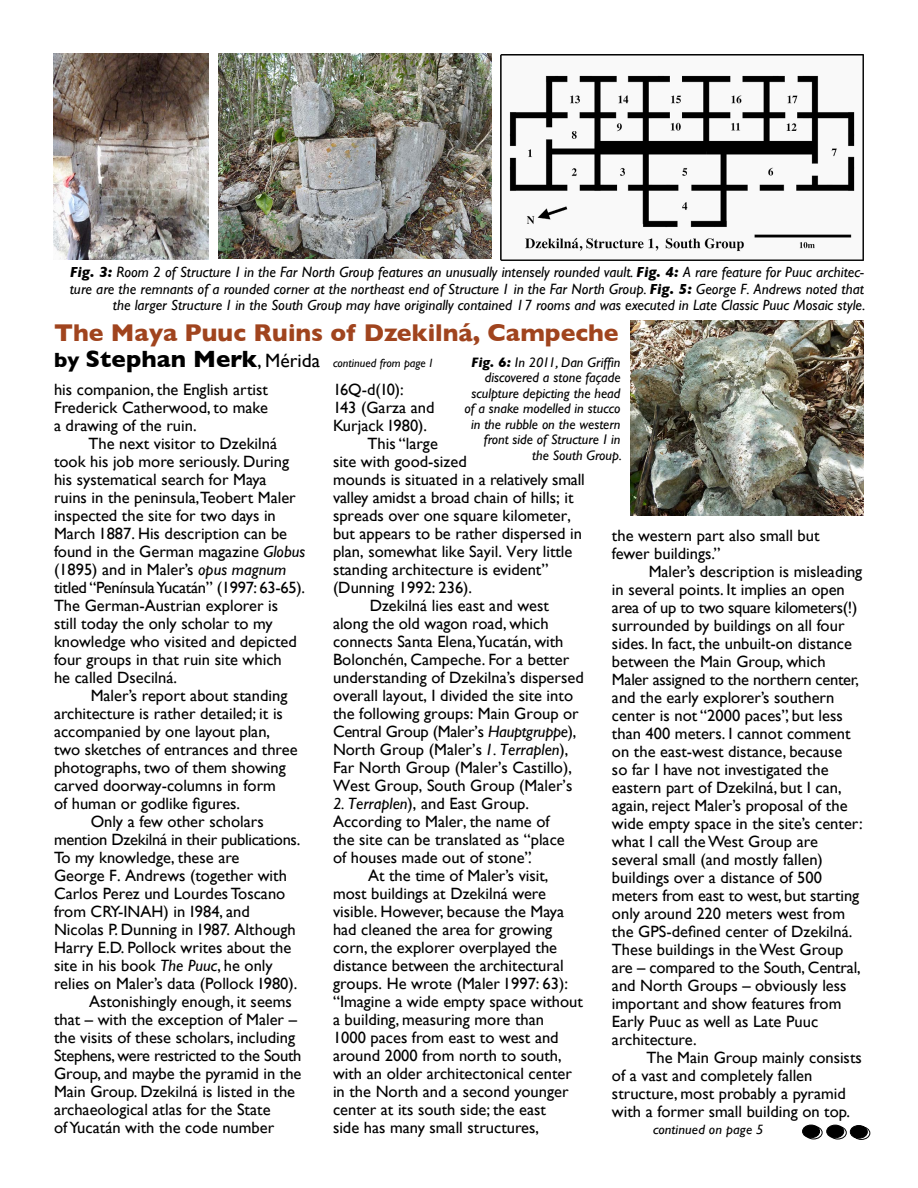
<style>
.page{position:relative;width:918px;height:1188px;background:#fff}
.page>*{position:absolute;margin:0;border:0;box-sizing:border-box;transform-origin:0 0}
.t1{font:700 24.75px "Gill Sans";color:#a0441e}
.t2{font:16.35px/18px "Gill Sans";color:#000}
.t3{font:16.35px "Gill Sans";letter-spacing:-.02em;color:#000}
.t4{font:italic 15px "Gill Sans";color:#000}
.t5{font:italic 14.85px/16.5px "Gill Sans";color:#000;text-align:right}
.t6{font:italic 13.95px/15.5px "Gill Sans";color:#000;text-align:right}
.t7{font:italic 13.5px "Gill Sans";letter-spacing:.01em;color:#000;scale:1.05 1}
.t8{font:italic 12px "Gill Sans";color:#000}
.s1{font-weight:700;font-size:14.85px}
.s2{font-size:14.85px}
.s3{font-size:15px}
.s4{font-weight:700}
.s5{font-weight:700;font-style:normal;font-size:21px}
.s6{font-weight:700;font-style:normal;font-size:24px}
.s7{font-style:normal;font-size:19.35px}
.s8{font-style:italic}
</style>
<div class="page">
<img style="left:219px;top:54px;width:273px;height:205px">
<img style="left:54px;top:54px;width:154px;height:206px">
<img style="left:501px;top:54px;width:363px;height:207px">
<div style="left:805px;top:1126px;width:18px;height:13px;border:1px solid #000;border-radius:50%"></div>
<div style="left:803px;top:1125px;width:17px;height:13px;background:#000;border-radius:50%"></div>
<div style="left:802px;top:1125px;width:18px;height:13px;border:1px solid #000;border-radius:50%"></div>
<div style="left:829px;top:1126px;width:18px;height:13px;border:1px solid #000;border-radius:50%"></div>
<div style="left:827px;top:1125px;width:17px;height:13px;background:#000;border-radius:50%"></div>
<div style="left:826px;top:1125px;width:18px;height:13px;border:1px solid #000;border-radius:50%"></div>
<div style="left:852px;top:1126px;width:18px;height:14px;border:1px solid #000;border-radius:50%"></div>
<div style="left:850px;top:1126px;width:17px;height:12px;background:#000;border-radius:50%"></div>
<div style="left:850px;top:1125px;width:18px;height:14px;border:1px solid #000;border-radius:50%"></div>
<img style="left:631px;top:321px;width:233px;height:194px">
<p class="t4" style="left:70px;top:264px;width:796px"><span class="s1">Fig. 3:</span> Room 2 of Structure 1 in the Far North Group features an unusually intensely rounded vault. <span class="s1">Fig. 4:</span> <span class="s2">A rare feature for Puuc architec-</span></p>
<p class="t5" style="left:70px;top:281px;width:797px">ture are the remnants of a rounded corner at the northeast end of Structure 1 <span class="s3">in the Far North Group</span>. <span class="s4">Fig. 5:</span> George F. Andrews noted that the larger Structure 1 in the South Group may have originally contained 17 rooms and was executed in Late Classic Puuc Mosaic style.</p>
<h1 class="t1" style="left:54px;top:313px;width:566px">The Maya Puuc Ruins of Dzekilná, Campeche</h1>
<p class="t8" style="left:54px;top:356px;width:382px"><span class="s5">by</span> <span class="s6">Stephan Merk</span><span class="s7">, Mérida</span> continued from page 1</p>
<p class="t6" style="left:464px;top:354px;width:159px"><span class="s4">Fig. 6:</span> In 2011, Dan Griffin discovered a stone façade sculpture depicting the head of a snake modelled in stucco in the rubble on the western front side of Structure 1 in<br>the South Group.</p>
<p class="t2" style="left:333px;top:381px;width:72px">16Q-d(10):</p>
<p class="t2" style="left:333px;top:399px;width:103px">143 (Garza and</p>
<p class="t2" style="left:333px;top:417px;width:96px">Kurjack 1980).</p>
<p class="t2" style="left:368px;top:435px;width:72px">This “large</p>
<p class="t2" style="left:333px;top:453px;width:135px">site with good-sized</p>
<p class="t2" style="left:333px;top:471px;width:253px">mounds is situated in a relatively small</p>
<p class="t2" style="left:333px;top:489px;width:242px">valley amidst a broad chain of hills; it</p>
<p class="t2" style="left:333px;top:507px;width:239px">spreads over one square kilometer,</p>
<p class="t2" style="left:333px;top:525px;width:251px">but appears to be rather dispersed in</p>
<p class="t2" style="left:333px;top:543px;width:241px">plan, somewhat like Sayil. Very little</p>
<p class="t2" style="left:333px;top:561px;width:217px">standing architecture is evident”</p>
<p class="t2" style="left:333px;top:579px;width:141px">(Dunning 1992: 236).</p>
<p class="t2" style="left:370px;top:597px;width:181px">Dzekilná lies east and west</p>
<p class="t2" style="left:333px;top:615px;width:217px">along the old wagon road, which</p>
<p class="t2" style="left:333px;top:633px;width:232px">connects Santa Elena,Yucatán, with</p>
<p class="t2" style="left:333px;top:651px;width:238px">Bolonchén, Campeche. For a better</p>
<p class="t2" style="left:333px;top:669px;width:252px">understanding of Dzekilna’s dispersed</p>
<p class="t2" style="left:333px;top:687px;width:242px">overall layout, I divided the site into</p>
<p class="t2" style="left:333px;top:705px;width:247px">the following groups: Main Group or</p>
<p class="t3" style="left:333px;top:722px;width:245px">Central Group (Maler’s <span class="s8">Hauptgruppe</span>),</p>
<p class="t2" style="left:333px;top:741px;width:237px">North Group (Maler’s <span class="s8">1. Terraplen</span>),</p>
<p class="t2" style="left:333px;top:759px;width:241px">Far North Group (Maler’s Castillo),</p>
<p class="t2" style="left:333px;top:777px;width:241px">West Group, South Group (Maler’s</p>
<p class="t2" style="left:333px;top:795px;width:233px"><span class="s8">2. Terraplen</span>), and East Group.<br>According to Maler, the name of the site can be translated as “place of houses made out of stone”.</p>
<p class="t2" style="left:333px;top:867px;width:251px;text-indent:35px">At the time of Maler’s visit, most buildings at Dzekilná were visible. However, because the Maya had cleaned the area for growing corn, the explorer overplayed the distance between the architectural groups. He wrote (Maler 1997: 63): “Imagine a wide empty space without a building, measuring more than<br>1000 paces from east to west and around 2000 from north to south, with an older architectonical center in the North and a second younger center at its south side; the east<br>side has many small structures,</p>
<p class="t2" style="left:54px;top:381px;width:215px;text-align:justify">his companion, the English artist Frederick Catherwood, to make a drawing of the ruin.</p>
<p class="t2" style="left:54px;top:435px;width:253px;text-indent:35px">The next visitor to Dzekilná took his job more seriously. During his systematical search for Maya<br>ruins in the peninsula,Teobert Maler inspected the site for two days in March 1887. His description can be found in the German magazine <span class="s8">Globus </span>(1895) and in Maler’s <span class="s8">opus magnum </span>titled “Península Yucatán” (1997: 63-65).<br>The German-Austrian explorer is<br>still today the only scholar to my knowledge who visited and depicted four groups in that ruin site which<br>he called Dsecilná.</p>
<p class="t2" style="left:91px;top:687px;width:198px">Maler’s report about standing</p>
<p class="t2" style="left:54px;top:705px;width:230px">architecture is rather detailed; it is</p>
<p class="t2" style="left:54px;top:723px;width:218px">accompanied by one layout plan,</p>
<p class="t2" style="left:54px;top:741px;width:245px">two sketches of entrances and three</p>
<p class="t2" style="left:54px;top:759px;width:233px">photographs, two of them showing</p>
<p class="t2" style="left:54px;top:777px;width:223px">carved doorway-columns in form</p>
<p class="t2" style="left:54px;top:795px;width:188px">of human or godlike figures.</p>
<p class="t2" style="left:91px;top:813px;width:175px">Only a few other scholars</p>
<p class="t3" style="left:54px;top:830px;width:248px">mention Dzekilná in their publications.</p>
<p class="t2" style="left:54px;top:849px;width:187px">To my knowledge, these are</p>
<p class="t2" style="left:54px;top:867px;width:235px">George F. Andrews (together with</p>
<p class="t2" style="left:54px;top:885px;width:233px">Carlos Perez und Lourdes Toscano</p>
<p class="t2" style="left:54px;top:903px;width:197px">from CRY-INAH) in 1984, and</p>
<p class="t2" style="left:54px;top:921px;width:243px">Nicolas P. Dunning in 1987. Although</p>
<p class="t2" style="left:54px;top:939px;width:239px">Harry E.D. Pollock writes about the</p>
<p class="t2" style="left:54px;top:957px;width:220px">site in his book <span class="s8">The Puuc</span>, he only</p>
<p class="t2" style="left:54px;top:975px;width:245px">relies on Maler’s data (Pollock 1980).</p>
<p class="t2" style="left:89px;top:993px;width:204px">Astonishingly enough, it seems</p>
<p class="t2" style="left:54px;top:1011px;width:244px">that – with the exception of Maler –</p>
<p class="t2" style="left:54px;top:1029px;width:243px">the visits of these scholars, including</p>
<p class="t3" style="left:54px;top:1046px;width:249px">Stephens, were restricted to the South</p>
<p class="t2" style="left:54px;top:1065px;width:249px">Group, and maybe the pyramid in the</p>
<p class="t2" style="left:54px;top:1083px;width:243px">Main Group. Dzekilná is listed in the</p>
<p class="t2" style="left:54px;top:1101px;width:218px">archaeological atlas for the State</p>
<p class="t2" style="left:54px;top:1119px;width:222px">of Yucatán with the code number</p>
<p class="t2" style="left:612px;top:526px;width:209px">the western part also small but fewer buildings.”</p>
<p class="t2" style="left:612px;top:562px;width:252px;text-indent:37px">Maler’s description is misleading in several points. It implies an open area of up to two square kilometers(!) surrounded by buildings on all four sides. In fact, the unbuilt-on distance between the Main Group, which Maler assigned to the northern center, and the early explorer’s southern center is not “2000 paces”, but less than 400 meters. I cannot comment on the east-west distance, because<br>so far I have not investigated the eastern part of Dzekilná, but I can, again, reject Maler’s proposal of the wide empty space in the site’s center: what I call the West Group are several small (and mostly fallen) buildings over a distance of 500 meters from east to west, but starting only around 220 meters west from the GPS-defined center of Dzekilná.<br>These buildings in the West Group are – compared to the South, Central, and North Groups – obviously less important and show features from Early Puuc as well as Late Puuc architecture.</p>
<p class="t2" style="left:612px;top:1048px;width:251px;text-indent:35px">The Main Group mainly consists of a vast and completely fallen structure, most probably a pyramid with a former small building on top.</p>
<p class="t7" style="left:653px;top:1121px;width:107px">continued on page 5</p>
</div>
